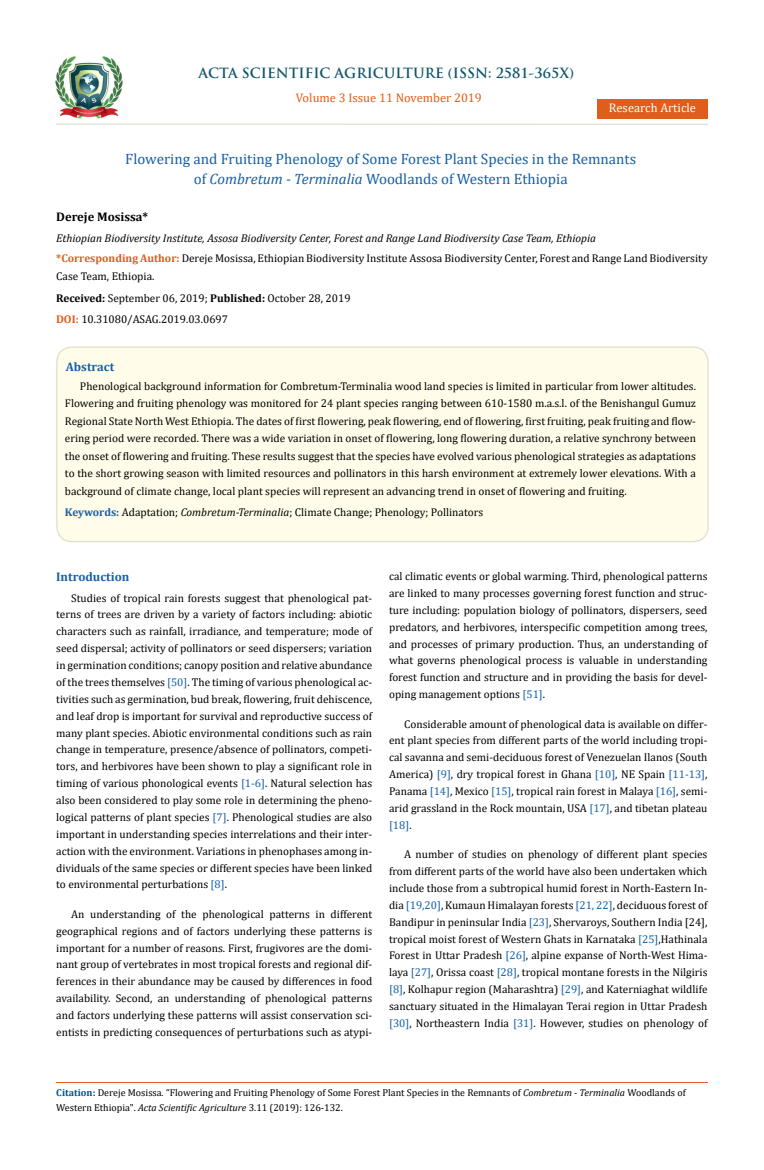
<style>
.page{position:relative;width:764px;height:1170px;background:#fff}
.page>*{position:absolute;margin:0;border:0;box-sizing:border-box;transform-origin:0 0}
.t1{font:15px/20px "Cambria";color:#1560a6;text-align:center}
.t2{font:700 13.75px "Trajan Pro";color:#0e546a}
.t3{font:12.5px "Cambria";color:#e05d1a}
.t4{font:700 12.5px "Cambria";color:#1560a6}
.t5{font:12.5px "Cambria";color:#fff}
.t6{font:700 12.5px "Cambria";color:#000}
.t7{font:11.25px/16.9px "Cambria";color:#000;text-align:justify}
.t8{font:italic 11.25px/20.6px "Cambria";color:#000}
.t9{font:10px/15px "Cambria";color:#000}
.s1{font-style:italic}
.s2{font-weight:700;font-style:normal;color:#e05d1a}
.s3{font-style:normal}
.s4{font-weight:700}
.s5{font-weight:700;color:#e05d1a}
.s6{font-weight:700;color:#1560a6}
.s7{color:#1560a6}
.s8{font-weight:700;color:#035089}
</style>
<div class="page">
<img style="left:56px;top:57px;width:66px;height:61px">
<div style="left:597px;top:99px;width:110px;height:20px;background:#e05d1a"></div>
<div style="left:57px;top:347px;width:651px;height:195px;background:#fffde9;border-radius:15px"></div>
<div style="left:56px;top:347px;width:653px;height:195px;border:1px solid #e0dfcd;border-radius:15px"></div>
<hr style="left:56px;top:123px;width:651px;height:2px;background:#e0dfcd">
<hr style="left:56px;top:1083px;width:651px;height:1px;background:#e05d1a">
<p class="t2" style="left:199px;top:64px;width:377px">ACTA SCIENTIFIC AGRICULTURE (ISSN: 2581-365X)</p>
<p class="t3" style="left:296px;top:91px;width:187px">Volume 3 Issue 11 November 2019</p>
<p class="t5" style="left:609px;top:100px;width:89px">Research Article</p>
<h1 class="t1" style="left:125px;top:149px;width:512px">Flowering and Fruiting Phenology of Some Forest Plant Species in the Remnants of <span class="s1">Combretum - Terminalia</span> Woodlands of Western Ethiopia</h1>
<p class="t6" style="left:56px;top:208px;width:93px">Dereje Mosissa*</p>
<p class="t8" style="left:56px;top:227px;width:653px">Ethiopian Biodiversity Institute, Assosa Biodiversity Center, Forest and Range Land Biodiversity Case Team, Ethiopia<br><span class="s2">*Corresponding Author:</span> <span class="s3">Dereje Mosissa, Ethiopian Biodiversity Institute Assosa Biodiversity Center, Forest and Range Land Biodiversity</span></p>
<p class="t7" style="left:56px;top:268px;width:100px">Case Team, Ethiopia.</p>
<p class="t7" style="left:56px;top:290px;width:296px"><span class="s4">Received:</span> September 06, 2019; <span class="s4">Published:</span> October 28, 2019</p>
<p class="t7" style="left:56px;top:311px;width:174px"><span class="s5">DOI:</span> 10.31080/ASAG.2019.03.0697</p>
<p class="t4" style="left:66px;top:358px;width:50px">Abstract</p>
<p class="t7" style="left:65px;top:377px;width:632px;line-height:17.5px;text-indent:15px">Phenological background information for Combretum-Terminalia wood land species is limited in particular from lower altitudes.<br>Flowering and fruiting phenology was monitored for 24 plant species ranging between 610-1580 m.a.s.l. of the Benishangul Gumuz Regional State North West Ethiopia. The dates of first flowering, peak flowering, end of flowering, first fruiting, peak fruiting and flow&shy;ering period were recorded. There was a wide variation in onset of flowering, long flowering duration, a relative synchrony between the onset of flowering and fruiting. These results suggest that the species have evolved various phenological strategies as adaptations to the short growing season with limited resources and pollinators in this harsh environment at extremely lower elevations. With a background of climate change, local plant species will represent an advancing trend in onset of flowering and fruiting.</p>
<p class="t7" style="left:65px;top:504px;width:420px"><span class="s6">Keywords:</span> Adaptation; <span class="s1">Combretum-Terminalia</span>; Climate Change; Phenology; Pollinators</p>
<p class="t4" style="left:56px;top:568px;width:75px">Introduction</p>
<p class="t7" style="left:56px;top:589px;width:317px;text-indent:15px">Studies of tropical rain forests suggest that phenological pat&shy;terns of trees are driven by a variety of factors including: abiotic characters such as rainfall, irradiance, and temperature; mode of seed dispersal; activity of pollinators or seed dispersers; variation in germination conditions; canopy position and relative abundance of the trees themselves <span class="s7">[50]</span>. The timing of various phenological ac&shy;tivities such as germination, bud break, flowering, fruit dehiscence, and leaf drop is important for survival and reproductive success of many plant species. Abiotic environmental conditions such as rain change in temperature, presence/absence of pollinators, competi&shy;tors, and herbivores have been shown to play a significant role in timing of various phonological events <span class="s7">[1-6]</span>. Natural selection has also been considered to play some role in determining the pheno&shy;logical patterns of plant species <span class="s7">[7]</span>. Phenological studies are also important in understanding species interrelations and their inter&shy;action with the environment. Variations in phenophases among in&shy;dividuals of the same species or different species have been linked to environmental perturbations <span class="s7">[8]</span>.</p>
<p class="t7" style="left:56px;top:905px;width:317px;text-indent:15px">An understanding of the phenological patterns in different geographical regions and of factors underlying these patterns is important for a number of reasons. First, frugivores are the domi&shy;nant group of vertebrates in most tropical forests and regional dif&shy;ferences in their abundance may be caused by differences in food availability. Second, an understanding of phenological patterns and factors underlying these patterns will assist conservation sci&shy;entists in predicting consequences of perturbations such as atypi-</p>
<p class="t7" style="left:389px;top:568px;width:320px">cal climatic events or global warming. Third, phenological patterns are linked to many processes governing forest function and struc&shy;ture including: population biology of pollinators, dispersers, seed predators, and herbivores, interspecific competition among trees, and processes of primary production. Thus, an understanding of what governs phenological process is valuable in understanding forest function and structure and in providing the basis for devel&shy;oping management options <span class="s7">[51]</span>.</p>
<p class="t7" style="left:389px;top:715px;width:320px;text-indent:15px">Considerable amount of phenological data is available on differ&shy;ent plant species from different parts of the world including tropi&shy;cal savanna and semi-deciduous forest of Venezuelan Ilanos (South America) <span class="s7">[9]</span>, dry tropical forest in Ghana <span class="s7">[10]</span>, NE Spain <span class="s7">[11-13]</span>, Panama <span class="s7">[14]</span>, Mexico <span class="s7">[15]</span>, tropical rain forest in Malaya <span class="s7">[16]</span>, semi&shy;arid grassland in the Rock mountain, USA <span class="s7">[17]</span>, and tibetan plateau <span class="s7">[18]</span>.</p>
<p class="t7" style="left:389px;top:846px;width:320px;text-indent:15px">A number of studies on phenology of different plant species from different parts of the world have also been undertaken which include those from a subtropical humid forest in North-Eastern In&shy;dia <span class="s7">[19,20]</span>, Kumaun Himalayan forests <span class="s7">[21, 22]</span>, deciduous forest of Bandipur in peninsular India <span class="s7">[23]</span>, Shervaroys, Southern India [24], tropical moist forest of Western Ghats in Karnataka <span class="s7">[25]</span>,Hathinala Forest in Uttar Pradesh <span class="s7">[26]</span>, alpine expanse of North-West Hima&shy;laya <span class="s7">[27]</span>, Orissa coast <span class="s7">[28]</span>, tropical montane forests in the Nilgiris <span class="s7">[8]</span>, Kolhapur region (Maharashtra) <span class="s7">[29]</span>, and Katerniaghat wildlife sanctuary situated in the Himalayan Terai region in Uttar Pradesh <span class="s7">[30]</span>, Northeastern India <span class="s7">[31]</span>. However, studies on phenology of</p>
<p class="t9" style="left:56px;top:1085px;width:631px"><span class="s8">Citation:</span> Dereje Mosissa<span class="s1">.</span> “Flowering and Fruiting Phenology of Some Forest Plant Species in the Remnants of <span class="s1">Combretum - Terminalia</span> Woodlands of<br>Western Ethiopia". <span class="s1">Acta Scientific Agriculture</span> 3.11 (2019): 126-132.</p>
</div>
